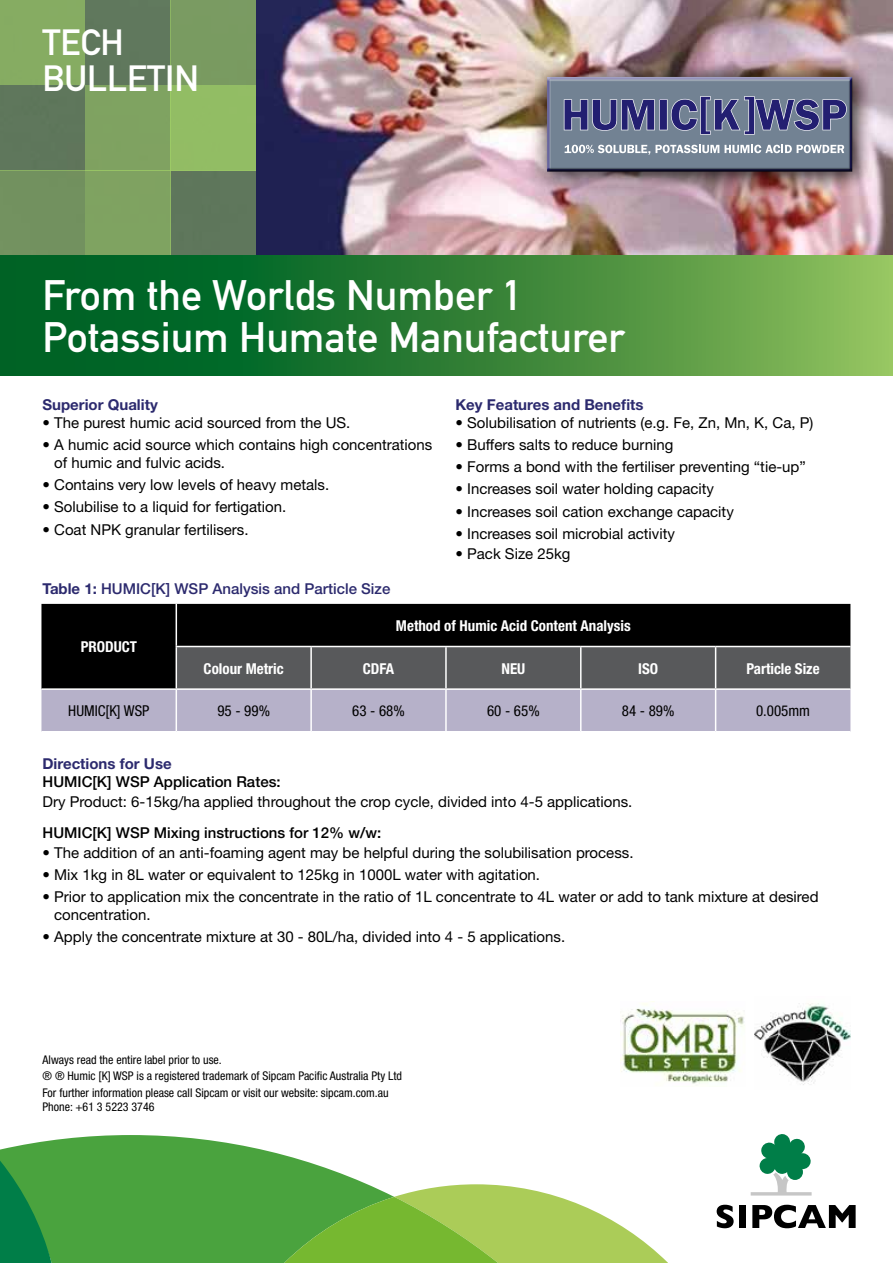
<style>
.page{position:relative;width:893px;height:1263px;background:#fff}
.page>*{position:absolute;margin:0;border:0;box-sizing:border-box;transform-origin:0 0}
.t1{font:42px/42px "DIN Mittelschrift";color:#fff}
.t2{font:36px/36px "DIN Mittelschrift";color:#fff}
.t3{font:15px/18px "Helvetica Neue";color:#000}
.t4{font:700 condensed 15px "Helvetica Neue";color:#fff}
.t5{font:500 15px "Helvetica Neue";color:#000}
.t6{font:700 15px "Helvetica Neue";color:#2c2a6e}
.t7{font:condensed 15px "Helvetica Neue";color:#000}
.t8{font:500 15px "Helvetica Neue";color:#2c2a6e}
.t9{font:condensed 12px/16.5px "Helvetica Neue";color:#000}
.s1{font-weight:700}
</style>
<div class="page">
<svg style="left:0;top:1135px;width:367px;height:128px;background:#60ae56"></svg>
<svg style="left:283px;top:1184px;width:385px;height:79px"></svg>
<svg style="left:0;top:1161px;width:52px;height:102px;background:#1e8d43"></svg>
<svg style="left:717px;top:1205px;width:17px;height:23px"></svg>
<div style="left:739px;top:1205px;width:7px;height:23px;background:#000"></div>
<svg style="left:752px;top:1205px;width:104px;height:23px"></svg>
<svg style="left:751px;top:1134px;width:61px;height:61px"></svg>
<img style="left:621px;top:1003px;width:123px;height:81px">
<img style="left:255px;top:0;width:638px;height:255px">
<div style="left:0;top:0;width:85px;height:85px;background:#86ac62"></div>
<div style="left:0;top:85px;width:85px;height:85px;background:#5f775b"></div>
<div style="left:0;top:170px;width:85px;height:85px;background:#72915f"></div>
<div style="left:170px;top:0;width:85px;height:85px;background:#799b61"></div>
<div style="left:170px;top:85px;width:85px;height:85px;background:#92bd64"></div>
<div style="left:170px;top:170px;width:85px;height:85px;background:#5f775c"></div>
<div style="left:85px;top:0;width:85px;height:85px;background:#60785d"></div>
<div style="left:85px;top:85px;width:85px;height:85px;background:#7fa261"></div>
<div style="left:85px;top:170px;width:85px;height:85px;background:#7fa361"></div>
<svg style="left:0;top:255px;width:893px;height:120px;background:#358439"></svg>
<div style="left:530px;top:60px;width:346px;height:135px;background:#000;opacity:.75"></div>
<svg style="left:544px;top:77px;width:308px;height:95px;background:#6e7b8d"></svg>
<svg style="left:564px;top:96px;width:283px;height:39px;background:#5e658f"></svg>
<svg style="left:565px;top:145px;width:154px;height:10px"></svg>
<svg style="left:725px;top:145px;width:119px;height:8px"></svg>
<img style="left:754px;top:1003px;width:96px;height:82px">
<div style="left:41px;top:604px;width:809px;height:42px;background:#000"></div>
<svg style="left:41px;top:646px;width:809px;height:85px;background:#7f7d8a"></svg>
<hr style="left:176px;top:604px;width:1px;height:42px;background:#fff">
<hr style="left:176px;top:646px;width:135px;height:1px;background:#fff">
<hr style="left:176px;top:647px;width:1px;height:41px;background:#fff">
<hr style="left:311px;top:646px;width:135px;height:1px;background:#fff">
<hr style="left:310px;top:647px;width:2px;height:41px;background:#fff">
<hr style="left:446px;top:646px;width:135px;height:1px;background:#fff">
<hr style="left:445px;top:647px;width:2px;height:41px;background:#fff">
<hr style="left:581px;top:646px;width:135px;height:1px;background:#fff">
<hr style="left:580px;top:647px;width:2px;height:41px;background:#fff">
<hr style="left:716px;top:646px;width:134px;height:1px;background:#fff">
<hr style="left:715px;top:647px;width:1px;height:41px;background:#fff">
<hr style="left:41px;top:688px;width:135px;height:2px;background:#fff">
<hr style="left:176px;top:688px;width:135px;height:2px;background:#fff">
<hr style="left:176px;top:690px;width:1px;height:41px;background:#fff">
<hr style="left:311px;top:688px;width:135px;height:2px;background:#fff">
<hr style="left:310px;top:690px;width:2px;height:41px;background:#fff">
<hr style="left:446px;top:688px;width:135px;height:2px;background:#fff">
<hr style="left:445px;top:690px;width:2px;height:41px;background:#fff">
<hr style="left:581px;top:688px;width:135px;height:2px;background:#fff">
<hr style="left:580px;top:690px;width:2px;height:41px;background:#fff">
<hr style="left:716px;top:688px;width:134px;height:2px;background:#fff">
<hr style="left:715px;top:690px;width:1px;height:41px;background:#fff">
<h2 class="t2" style="left:43px;top:24px;width:158px">TECH<br>BULLETIN</h2>
<h1 class="t1" style="left:43px;top:274px;width:584px">From the Worlds Number 1<br>Potassium Humate Manufacturer</h1>
<p class="t6" style="left:43px;top:395px;width:117px">Superior Quality</p>
<p class="t3" style="left:43px;top:413px;width:309px">• The purest humic acid sourced from the US.</p>
<p class="t3" style="left:54px;top:435px;width:380px;text-indent:-12px">• A humic acid source which contains high concentrations of humic and fulvic acids.</p>
<p class="t3" style="left:43px;top:476px;width:288px">• Contains very low levels of heavy metals.</p>
<p class="t3" style="left:43px;top:498px;width:245px">• Solubilise to a liquid for fertigation.</p>
<p class="t3" style="left:43px;top:520px;width:208px">• Coat NPK granular fertilisers.</p>
<p class="t8" style="left:43px;top:580px;width:349px"><span class="s1">Table 1:</span> HUMIC[K] WSP Analysis and Particle Size</p>
<p class="t6" style="left:455px;top:395px;width:190px">Key Features and Benefits</p>
<p class="t3" style="left:455px;top:413px;width:359px">• Solubilisation of nutrients (e.g. Fe, Zn, Mn, K, Ca, P)</p>
<p class="t3" style="left:455px;top:435px;width:219px">• Buffers salts to reduce burning</p>
<p class="t3" style="left:455px;top:458px;width:352px">• Forms a bond with the fertiliser preventing “tie-up”</p>
<p class="t3" style="left:455px;top:480px;width:260px">• Increases soil water holding capacity</p>
<p class="t3" style="left:455px;top:502px;width:280px">• Increases soil cation exchange capacity</p>
<p class="t3" style="left:455px;top:524px;width:221px">• Increases soil microbial activity</p>
<p class="t3" style="left:455px;top:544px;width:117px">• Pack Size 25kg</p>
<p class="t4" style="left:81px;top:638px;width:58px">PRODUCT</p>
<p class="t4" style="left:396px;top:617px;width:236px">Method of Humic Acid Content Analysis</p>
<p class="t4" style="left:204px;top:659px;width:82px">Colour Metric</p>
<p class="t4" style="left:363px;top:659px;width:33px">CDFA</p>
<p class="t4" style="left:501px;top:659px;width:25px">NEU</p>
<p class="t4" style="left:638px;top:659px;width:21px">ISO</p>
<p class="t4" style="left:746px;top:659px;width:75px">Particle Size</p>
<p class="t7" style="left:68px;top:702px;width:83px">HUMIC[K] WSP</p>
<p class="t7" style="left:217px;top:702px;width:54px">95 - 99%</p>
<p class="t7" style="left:352px;top:702px;width:54px">63 - 68%</p>
<p class="t7" style="left:487px;top:702px;width:54px">60 - 65%</p>
<p class="t7" style="left:622px;top:702px;width:54px">84 - 89%</p>
<p class="t7" style="left:756px;top:702px;width:56px">0.005mm</p>
<p class="t6" style="left:43px;top:754px;width:131px">Directions for Use</p>
<p class="t5" style="left:43px;top:772px;width:240px">HUMIC[K] WSP Application Rates:</p>
<p class="t3" style="left:43px;top:792px;width:591px">Dry Product: 6-15kg/ha applied throughout the crop cycle, divided into 4-5 applications.</p>
<p class="t5" style="left:43px;top:823px;width:340px">HUMIC[K] WSP Mixing instructions for 12% w/w:</p>
<p class="t3" style="left:43px;top:843px;width:592px">• The addition of an anti-foaming agent may be helpful during the solubilisation process.</p>
<p class="t3" style="left:43px;top:865px;width:499px">• Mix 1kg in 8L water or equivalent to 125kg in 1000L water with agitation.</p>
<p class="t3" style="left:54px;top:888px;width:766px;text-indent:-12px">• Prior to application mix the concentrate in the ratio of 1L concentrate to 4L water or add to tank mixture at desired concentration.</p>
<p class="t3" style="left:43px;top:928px;width:524px">• Apply the concentrate mixture at 30 - 80L/ha, divided into 4 - 5 applications.</p>
<p class="t9" style="left:43px;top:1051px;width:361px">Always read the entire label prior to use.<br>® ® Humic [K] WSP is a registered trademark of Sipcam Pacific Australia Pty Ltd<br>For further information please call Sipcam or visit our website: sipcam.com.au</p>
<p class="t9" style="left:43px;top:1098px;width:114px">Phone: +61 3 5223 3746</p>
</div>
